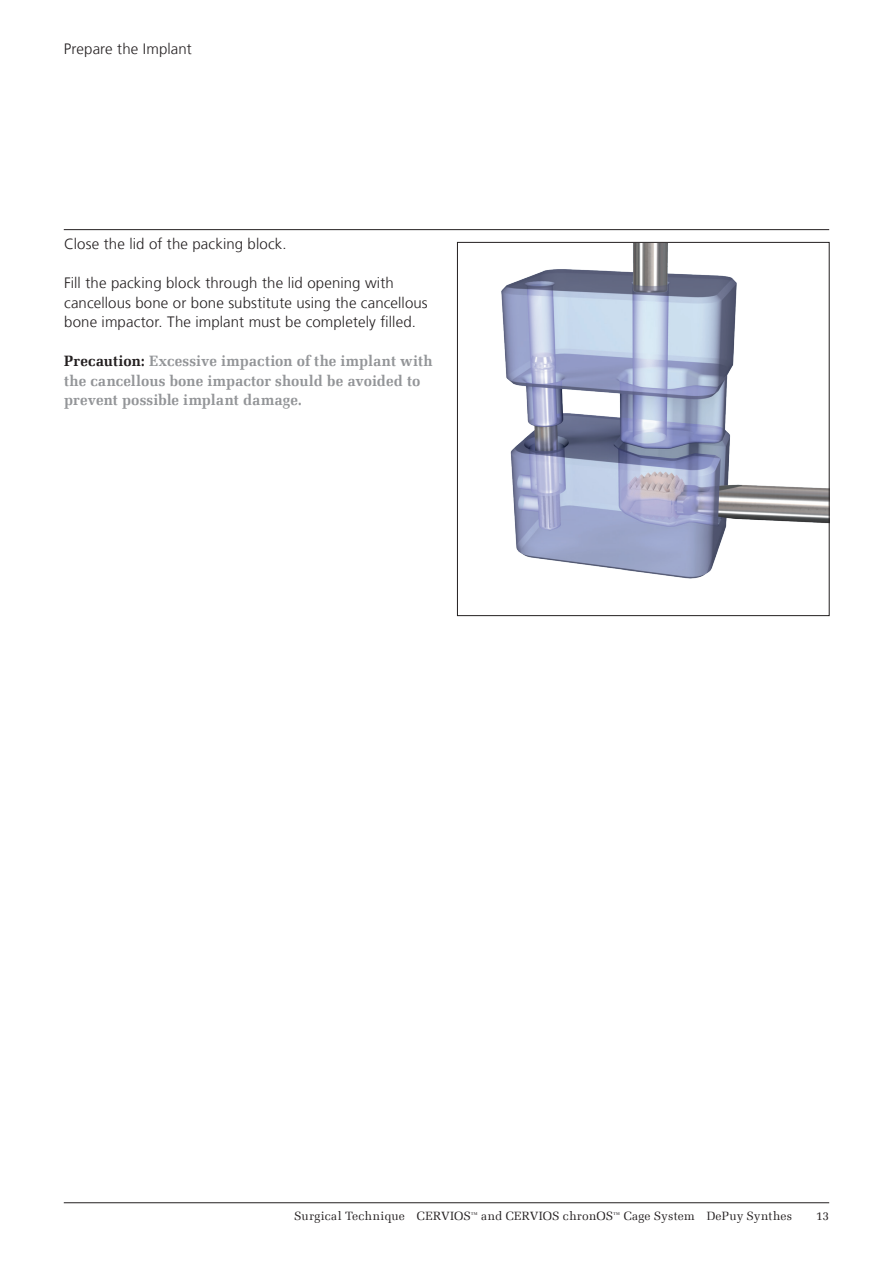
<style>
.page{position:relative;width:893px;height:1263px;background:#fff}
.page>*{position:absolute;margin:0;border:0;box-sizing:border-box;transform-origin:0 0}
._07_EN_Body_Copy{font:300 15px/19.5px "Frutiger LT Com";letter-spacing:.01em;color:#231f20}
._11_EN_Call_out{font:700 15px/19.5px "Melior Com";color:#939598}
.t1{font:12px "Melior Com";letter-spacing:.015em;color:#231f20}
.s1{color:#231f20}
</style>
<div class="page">
<hr style="left:64px;top:229px;width:765px;height:1px;background:#231f20">
<hr style="left:64px;top:1202px;width:765px;height:1px;background:#231f20">
<img style="left:501px;top:244px;width:326px;height:335px">
<div style="left:457px;top:242px;width:372px;height:374px;border:1px solid #231f20"></div>
<p class="_07_EN_Body_Copy" style="left:64px;top:39px;width:130px">Prepare the Implant</p>
<p class="_07_EN_Body_Copy" style="left:64px;top:235px;width:224px">Close the lid of the packing block.</p>
<p class="_07_EN_Body_Copy" style="left:64px;top:274px;width:365px">Fill the packing block through the lid opening with cancellous bone or bone substitute using the cancellous bone impactor. The implant must be completely fi lled.</p>
<p class="_11_EN_Call_out" style="left:64px;top:351px;width:370px"><span class="s1">Precaution:</span> Excessive impaction of the implant with the cancellous bone impactor should be avoided to prevent possible implant damage.</p>
<p class="t1" style="left:294px;top:1209px;width:499px">Surgical Technique CERVIOS<sup>™</sup> and CERVIOS chronOS<sup>™</sup> Cage System DePuy Synthes</p>
<p class="t1" style="left:816px;top:1209px;width:13px">11</p>
</div>
